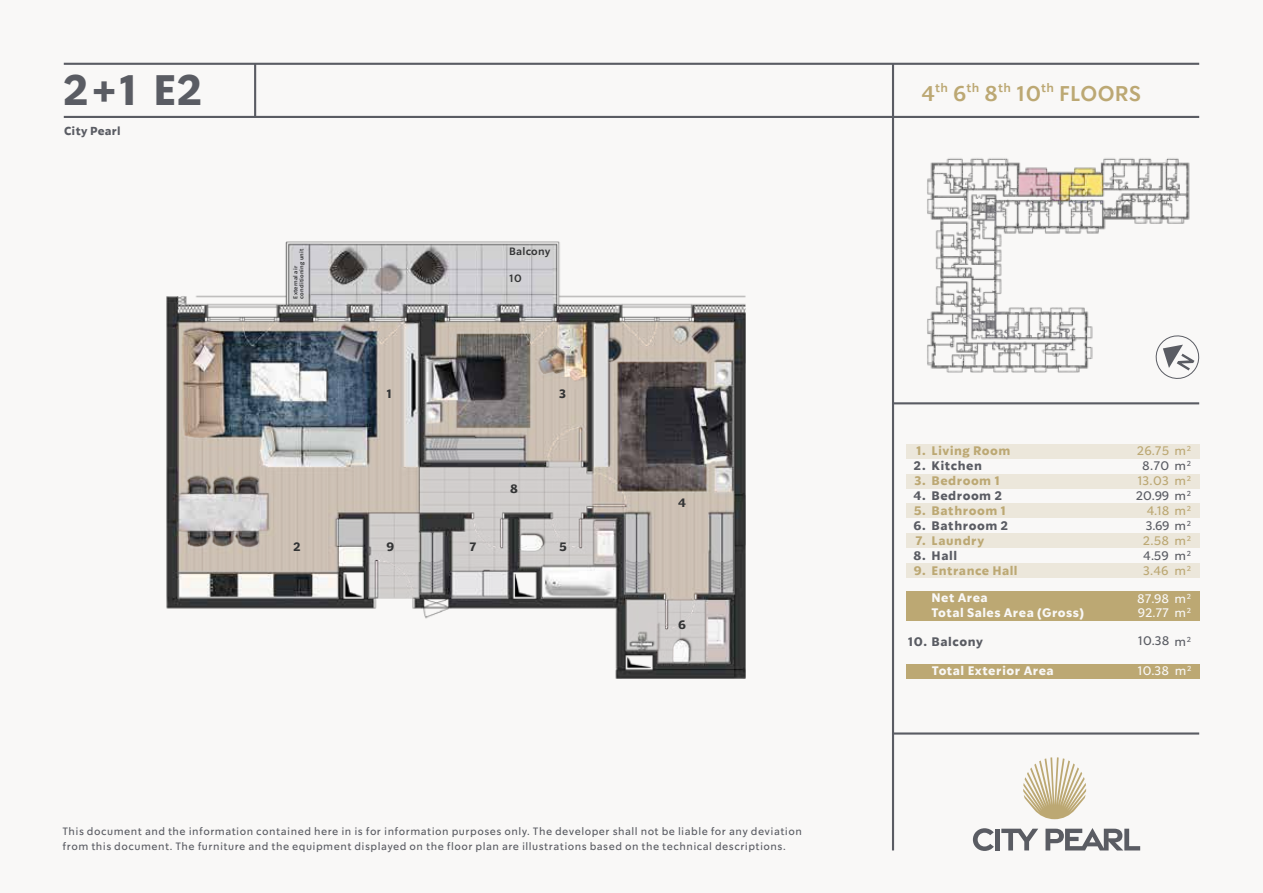
<style>
.page{position:relative;width:1263px;height:893px;background:#fff}
.page>*{position:absolute;margin:0;border:0;box-sizing:border-box;transform-origin:0 0}
.t1{font:700 42px "So Do Sans";color:#5a5c63}
.t2{font:600 21px "So Do Sans";letter-spacing:.015em;color:#bca873}
.t3{font:700 12.15px "So Do Sans";letter-spacing:.04em;color:#bca873}
.t4{font:700 12.15px "So Do Sans";letter-spacing:.045em;color:#5a5c63}
.t5{font:700 12.15px "So Do Sans";letter-spacing:.035em;color:#f9f8f7}
.t6{font:12.15px/15px "So Do Sans";letter-spacing:.005em;color:#bca873;text-align:justify}
.t7{font:12.15px "So Do Sans";color:#5a5c63}
.t8{font:12.15px "So Do Sans";letter-spacing:-.01em;color:#f9f8f7}
.t9{font:700 12px "So Do Sans";color:#333435}
.t10{font:700 11.4px "So Do Sans";letter-spacing:.015em;color:#5a5c63}
.t11{font:10.5px/15px "So Do Sans";letter-spacing:.045em;color:#5a5c63}
.t12{font:600 10.5px "So Do Sans";letter-spacing:.015em;color:#333435}
.t13{font:600 5.7px/5.8px "So Do Sans";letter-spacing:.015em;color:#333435}
.s1{color:#5a5c63}
</style>
<div class="page">
<img style="left:63px;top:62px;width:1137px;height:789px">
<svg style="left:1045px;top:828px;width:95px;height:22px"></svg>
<svg style="left:973px;top:828px;width:21px;height:23px"></svg>
<div style="left:995px;top:829px;width:5px;height:21px;background:#5a5c63"></div>
<svg style="left:1001px;top:829px;width:37px;height:21px"></svg>
<svg style="left:1023px;top:757px;width:63px;height:62px"></svg>
<hr style="left:64px;top:63px;width:1135px;height:2px;background:#5a5c63">
<hr style="left:64px;top:116px;width:1135px;height:2px;background:#5a5c63">
<hr style="left:893px;top:402px;width:306px;height:2px;background:#5a5c63">
<hr style="left:893px;top:732px;width:306px;height:3px;background:#5a5c63">
<hr style="left:254px;top:64px;width:2px;height:53px;background:#5a5c63">
<hr style="left:892px;top:64px;width:2px;height:786px;background:#5a5c63">
<svg style="left:1153px;top:333px;width:47px;height:48px"></svg>
<div style="left:906px;top:444px;width:293px;height:15px;background:#ece7db"></div>
<div style="left:906px;top:474px;width:293px;height:14px;background:#ece7db"></div>
<div style="left:906px;top:504px;width:293px;height:14px;background:#ece7db"></div>
<div style="left:906px;top:533px;width:293px;height:15px;background:#ece7db"></div>
<div style="left:906px;top:563px;width:293px;height:14px;background:#ece7db"></div>
<div style="left:906px;top:606px;width:293px;height:15px;background:#bca873"></div>
<div style="left:906px;top:592px;width:293px;height:14px;background:#bca873"></div>
<div style="left:906px;top:664px;width:293px;height:14px;background:#bca873"></div>
<h1 class="t1" style="left:63px;top:65px;width:142px">2+1 E2</h1>
<h2 class="t2" style="left:921px;top:81px;width:221px">4<sup>th</sup> 6<sup>th</sup> 8<sup>th</sup> 10<sup>th</sup> FLOORS</h2>
<p class="t10" style="left:64px;top:124px;width:58px">City Pearl</p>
<p class="t13" style="left:293px;top:299px;width:51px;rotate:-90deg">External air conditioning unit</p>
<p class="t9" style="left:387px;top:387px;width:7px">1</p>
<p class="t12" style="left:509px;top:246px;width:43px">Balcony</p>
<p class="t12" style="left:509px;top:272px;width:14px">10</p>
<p class="t9" style="left:510px;top:482px;width:9px">8</p>
<p class="t9" style="left:559px;top:387px;width:9px">3</p>
<p class="t9" style="left:293px;top:539px;width:9px">2</p>
<p class="t9" style="left:469px;top:539px;width:8px">7</p>
<p class="t9" style="left:386px;top:539px;width:9px">9</p>
<p class="t9" style="left:559px;top:539px;width:9px">5</p>
<p class="t9" style="left:678px;top:496px;width:9px">4</p>
<p class="t9" style="left:678px;top:617px;width:9px">6</p>
<p class="t11" style="left:63px;top:824px;width:741px">This document and the information contained here in is for information purposes only. The developer shall not be liable for any deviation from this document. The furniture and the equipment displayed on the floor plan are illustrations based on the technical descriptions.</p>
<p class="t3" style="left:931px;top:443px;width:80px">Living Room</p>
<p class="t4" style="left:931px;top:458px;width:52px">Kitchen</p>
<p class="t3" style="left:931px;top:473px;width:70px">Bedroom 1</p>
<p class="t4" style="left:931px;top:488px;width:72px">Bedroom 2</p>
<p class="t3" style="left:931px;top:503px;width:76px">Bathroom 1</p>
<p class="t4" style="left:931px;top:518px;width:78px">Bathroom 2</p>
<p class="t3" style="left:931px;top:533px;width:54px">Laundry</p>
<p class="t4" style="left:931px;top:548px;width:27px">Hall</p>
<p class="t3" style="left:931px;top:563px;width:88px">Entrance Hall</p>
<p class="t5" style="left:931px;top:605px;width:154px">Total Sales Area (Gross)</p>
<p class="t8" style="left:1138px;top:606px;width:55px">92.77 m<sup>2</sup></p>
<p class="t6" style="left:1137px;top:443px;width:56px">26.75 m<sup>2</sup></p>
<p class="t7" style="left:1142px;top:458px;width:50px">8.70 m<sup>2</sup></p>
<p class="t6" style="left:1137px;top:473px;width:33px">13.03</p>
<p class="t7" style="left:1136px;top:488px;width:57px">20.99 m<sup>2</sup></p>
<p class="t6" style="left:1147px;top:503px;width:46px">4.18 m<sup>2</sup></p>
<p class="t7" style="left:1146px;top:518px;width:47px">3.69 m<sup>2</sup></p>
<p class="t6" style="left:1143px;top:533px;width:28px">2.58</p>
<p class="t7" style="left:1143px;top:548px;width:27px">4.59</p>
<p class="t6" style="left:1143px;top:563px;width:27px">3.46</p>
<p class="t3" style="left:916px;top:443px;width:11px">1.</p>
<p class="t4" style="left:914px;top:458px;width:14px">2.</p>
<p class="t3" style="left:914px;top:473px;width:13px">3.</p>
<p class="t4" style="left:914px;top:488px;width:14px">4.</p>
<p class="t3" style="left:914px;top:503px;width:14px">5.</p>
<p class="t4" style="left:913px;top:518px;width:14px">6.</p>
<p class="t3" style="left:915px;top:533px;width:12px">7.</p>
<p class="t4" style="left:913px;top:548px;width:14px">8.</p>
<p class="t3" style="left:914px;top:563px;width:13px">9.</p>
<p class="t6" style="left:1174px;top:473px;width:18px">m<sup>2</sup></p>
<p class="t6" style="left:1174px;top:533px;width:18px">m<sup>2 </sup><span class="s1">m</span><sup>2 </sup>m<sup>2</sup></p>
<p class="t5" style="left:931px;top:591px;width:58px">Net Area</p>
<p class="t8" style="left:1137px;top:591px;width:55px">87.98 m<sup>2</sup></p>
<p class="t4" style="left:908px;top:634px;width:77px">10. Balcony</p>
<p class="t5" style="left:932px;top:663px;width:124px">Total Exterior Area</p>
<p class="t8" style="left:1175px;top:663px;width:18px">m<sup>2</sup></p>
<p class="t7" style="left:1138px;top:634px;width:55px">10.38 m<sup>2</sup></p>
<p class="t8" style="left:1137px;top:663px;width:33px">10.38</p>
</div>
